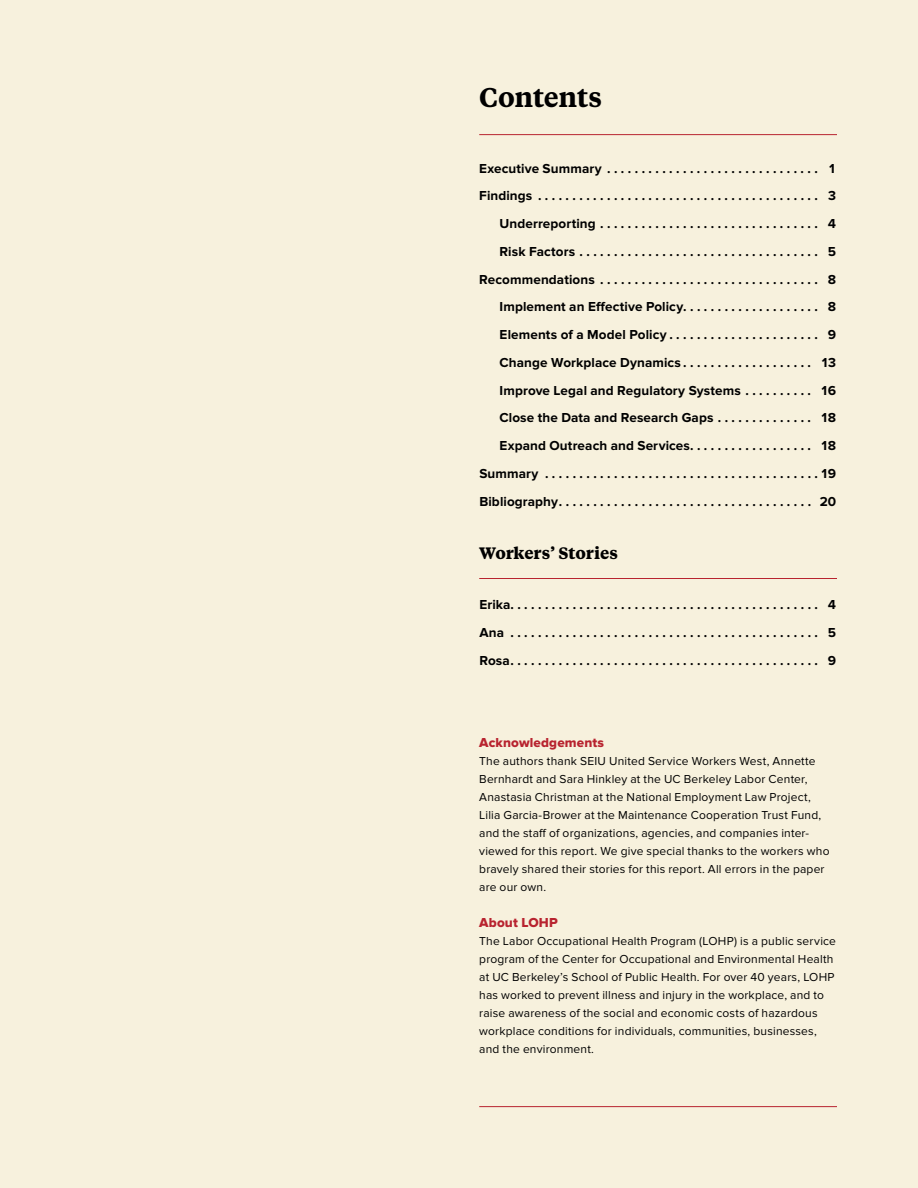
<style>
.page{position:relative;width:918px;height:1188px;background:#f7f1dd}
.page>*{position:absolute;margin:0;border:0;box-sizing:border-box;transform-origin:0 0}
.t1{font:600 27px "Tiempos Text";letter-spacing:-.01em;color:#000}
.t2{font:700 16.5px "Tiempos Text";letter-spacing:-.005em;color:#000}
.t3{font:700 13.5px/27.8px "Proxima Nova";letter-spacing:.01em;color:#000;text-align:right}
.t4{font:13.5px "Proxima Nova Extrabld";letter-spacing:.01em;color:#b8232f}
.t5{font:12px/18px "Proxima Nova";letter-spacing:.015em;color:#000}
</style>
<div class="page">
<hr style="left:479px;top:1106px;width:358px;height:1px;background:#b8232f">
<hr style="left:479px;top:134px;width:358px;height:1px;background:#b8232f">
<hr style="left:479px;top:578px;width:358px;height:1px;background:#b8232f">
<h1 class="t1" style="left:479px;top:79px;width:124px">Contents</h1>
<p class="t3" style="left:479px;top:155px;width:359px">Executive Summary . . . . . . . . . . . . . . . . . . . . . . . . . . . . . . . 1<br>Findings . . . . . . . . . . . . . . . . . . . . . . . . . . . . . . . . . . . . . . . . . 3<br>Underreporting . . . . . . . . . . . . . . . . . . . . . . . . . . . . . . . . 4<br>Risk Factors . . . . . . . . . . . . . . . . . . . . . . . . . . . . . . . . . . . 5<br>Recommendations . . . . . . . . . . . . . . . . . . . . . . . . . . . . . . . . 8<br>Implement an Effective Policy . . . . . . . . . . . . . . . . . . . . 8<br>Elements of a Model Policy . . . . . . . . . . . . . . . . . . . . . . 9<br>Change Workplace Dynamics . . . . . . . . . . . . . . . . . . . 13<br>Improve Legal and Regulatory Systems . . . . . . . . . . 16<br>Close the Data and Research Gaps . . . . . . . . . . . . . . 18<br>Expand Outreach and Services . . . . . . . . . . . . . . . . . . 18<br>Summary . . . . . . . . . . . . . . . . . . . . . . . . . . . . . . . . . . . . . . . 19<br>Bibliography . . . . . . . . . . . . . . . . . . . . . . . . . . . . . . . . . . . . . 20</p>
<p class="t2" style="left:479px;top:541px;width:140px">Workers’ Stories</p>
<p class="t3" style="left:479px;top:591px;width:358px;text-align:justify">Erika . . . . . . . . . . . . . . . . . . . . . . . . . . . . . . . . . . . . . . . . . . . . . 4<br>Ana . . . . . . . . . . . . . . . . . . . . . . . . . . . . . . . . . . . . . . . . . . . . . 5<br>Rosa . . . . . . . . . . . . . . . . . . . . . . . . . . . . . . . . . . . . . . . . . . . . . 9</p>
<p class="t4" style="left:479px;top:735px;width:126px">Acknowledgements</p>
<p class="t5" style="left:479px;top:752px;width:352px">The authors thank SEIU United Service Workers West, Annette Bernhardt and Sara Hinkley at the UC Berkeley Labor Center, Anastasia Christman at the National Employment Law Project, Lilia Garcia-Brower at the Maintenance Cooperation Trust Fund, and the staff of organizations, agencies, and companies inter&shy;viewed for this report. We give special thanks to the workers who bravely shared their stories for this report. All errors in the paper are our own.</p>
<p class="t4" style="left:479px;top:915px;width:80px">About LOHP</p>
<p class="t5" style="left:479px;top:932px;width:358px">The Labor Occupational Health Program (LOHP) is a public service program of the Center for Occupational and Environmental Health at UC Berkeley’s School of Public Health. For over 40 years, LOHP has worked to prevent illness and injury in the workplace, and to raise awareness of the social and economic costs of hazardous workplace conditions for individuals, communities, businesses, and the environment.</p>
</div>
